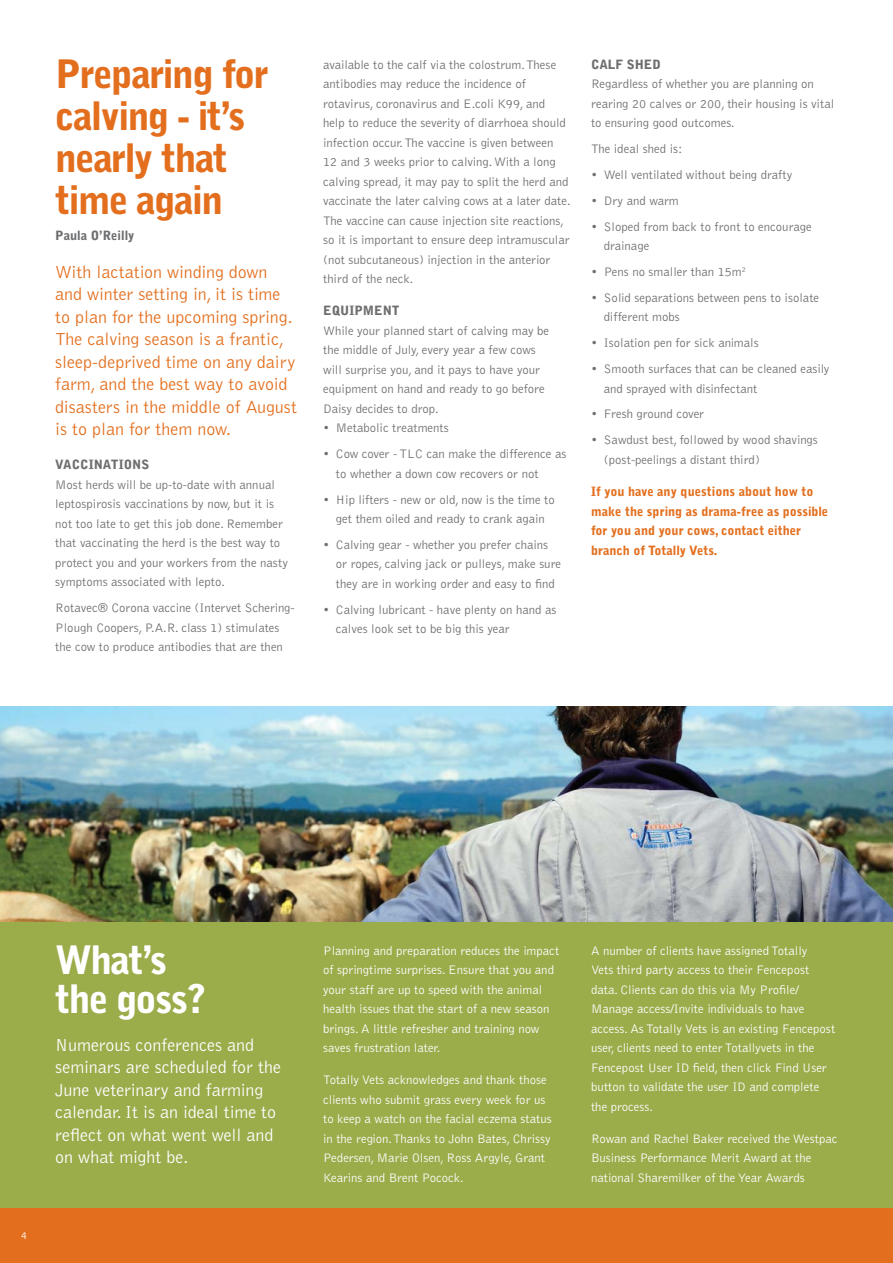
<style>
.page{position:relative;width:893px;height:1263px;background:#fff}
.page>*{position:absolute;margin:0;border:0;box-sizing:border-box;transform-origin:0 0}
.t1{font:900 39px/42px "Bell Gothic";letter-spacing:-.04em;color:#e36f1e}
.t2{font:900 39px/39px "Bell Gothic";letter-spacing:-.04em;color:#fff}
.t3{font:300 18px/22.5px "Bell Gothic";color:#e36f1e}
.t4{font:300 18px/22.5px "Bell Gothic";color:#fff}
.t5{font:300 12.75px/19.5px "Bell Gothic";color:#6d6e70}
.t6{font:300 12.75px/19.5px "Bell Gothic";color:#fff}
.t7{font:900 12.75px/19.5px "Bell Gothic";color:#e36f1e}
.t8{font:900 12.75px "Bell Gothic";color:#6d6e70}
.t9{font:300 10.5px "Bell Gothic";color:#fff}
</style>
<div class="page">
<div style="left:0;top:1208px;width:893px;height:55px;background:#e36f1e"></div>
<div style="left:0;top:921px;width:893px;height:287px;background:#9bac4b"></div>
<img style="left:0;top:706px;width:893px;height:215px">
<h1 class="t1" style="left:55px;top:56px;width:215px">Preparing for calving - it’s nearly that time again</h1>
<p class="t8" style="left:55px;top:231px;width:81px">Paula O’Reilly</p>
<p class="t3" style="left:55px;top:261px;width:243px">With lactation winding down and winter setting in, it is time to plan for the upcoming spring.<br>The calving season is a frantic, sleep-deprived time on any dairy farm, and the best way to avoid disasters in the middle of August is to plan for them now.</p>
<p class="t8" style="left:55px;top:460px;width:95px">VACCINATIONS</p>
<p class="t5" style="left:55px;top:476px;width:234px">Most herds will be up-to-date with annual leptospirosis vaccinations by now, but it is not too late to get this job done. Remember that vaccinating the herd is the best way to protect you and your workers from the nasty symptoms associated with lepto.</p>
<p class="t5" style="left:55px;top:599px;width:241px">Rotavec® Corona vaccine (Intervet Schering-<br>Plough Coopers, P.A.R. class 1) stimulates the cow to produce antibodies that are then</p>
<p class="t5" style="left:323px;top:55px;width:249px">available to the calf via the colostrum. These antibodies may reduce the incidence of rotavirus, coronavirus and E.coli K99, and<br>help to reduce the severity of diarrhoea should infection occur. The vaccine is given between 12 and 3 weeks prior to calving. With a long calving spread, it may pay to split the herd and vaccinate the later calving cows at a later date.<br>The vaccine can cause injection site reactions, so it is important to ensure deep intramuscular (not subcutaneous) injection in the anterior third of the neck.</p>
<p class="t8" style="left:323px;top:306px;width:78px">EQUIPMENT</p>
<p class="t5" style="left:323px;top:322px;width:228px">While your planned start of calving may be the middle of July, every year a few cows will surprise you, and it pays to have your equipment on hand and ready to go before Daisy decides to drop.</p>
<p class="t5" style="left:323px;top:419px;width:127px">• Metabolic treatments</p>
<p class="t5" style="left:336px;top:445px;width:232px;text-indent:-13px">• Cow cover - TLC can make the difference as to whether a down cow recovers or not</p>
<p class="t5" style="left:323px;top:490px;width:233px;text-align:center">• Hip lifters - new or old, now is the time to get them oiled and ready to crank again</p>
<p class="t5" style="left:336px;top:536px;width:227px;text-indent:-13px">• Calving gear - whether you prefer chains or ropes, calving jack or pulleys, make sure they are in working order and easy to find</p>
<p class="t5" style="left:336px;top:601px;width:222px;text-indent:-13px">• Calving lubricant - have plenty on hand as calves look set to be big this year</p>
<p class="t8" style="left:591px;top:59px;width:71px">CALF SHED</p>
<p class="t5" style="left:591px;top:75px;width:245px">Regardless of whether you are planning on rearing 20 calves or 200, their housing is vital to ensuring good outcomes.</p>
<p class="t5" style="left:591px;top:140px;width:93px">The ideal shed is:</p>
<p class="t5" style="left:591px;top:166px;width:203px">• Well ventilated without being drafty</p>
<p class="t5" style="left:591px;top:191px;width:89px">• Dry and warm</p>
<p class="t5" style="left:604px;top:217px;width:209px;text-indent:-13px">• Sloped from back to front to encourage drainage</p>
<p class="t5" style="left:591px;top:263px;width:156px">• Pens no smaller than 15m<sup>2</sup></p>
<p class="t5" style="left:604px;top:289px;width:217px;text-indent:-13px">• Solid separations between pens to isolate different mobs</p>
<p class="t5" style="left:591px;top:334px;width:169px">• Isolation pen for sick animals</p>
<p class="t5" style="left:604px;top:360px;width:227px;text-indent:-13px">• Smooth surfaces that can be cleaned easily and sprayed with disinfectant</p>
<p class="t5" style="left:591px;top:405px;width:115px">• Fresh ground cover</p>
<p class="t5" style="left:604px;top:431px;width:216px;text-indent:-13px">• Sawdust best, followed by wood shavings (post-peelings a distant third)</p>
<p class="t7" style="left:591px;top:483px;width:239px">If you have any questions about how to make the spring as drama-free as possible for you and your cows, contact either branch of Totally Vets.</p>
<p class="t9" style="left:21px;top:1231px;width:7px">4</p>
<h1 class="t2" style="left:55px;top:944px;width:152px">What’s the goss?</h1>
<h2 class="t4" style="left:55px;top:1034px;width:227px">Numerous conferences and seminars are scheduled for the<br>June veterinary and farming calendar. It is an ideal time to reflect on what went well and on what might be.</h2>
<p class="t6" style="left:323px;top:941px;width:238px">Planning and preparation reduces the impact of springtime surprises. Ensure that you and your staff are up to speed with the animal health issues that the start of a new season brings. A little refresher and training now saves frustration later.</p>
<p class="t6" style="left:323px;top:1071px;width:230px">Totally Vets acknowledges and thank those clients who submit grass every week for us to keep a watch on the facial eczema status in the region. Thanks to John Bates, Chrissy Pedersen, Marie Olsen, Ross Argyle, Grant Kearins and Brent Pocock.</p>
<p class="t6" style="left:591px;top:941px;width:246px">A number of clients have assigned Totally<br>Vets third party access to their Fencepost data. Clients can do this via My Profile/ Manage access/Invite individuals to have access. As Totally Vets is an existing Fencepost user, clients need to enter Totallyvets in the Fencepost User ID field, then click Find User button to validate the user ID and complete the process.</p>
<p class="t6" style="left:591px;top:1129px;width:248px">Rowan and Rachel Baker received the Westpac<br>Business Performance Merit Award at the national Sharemilker of the Year Awards</p>
</div>
